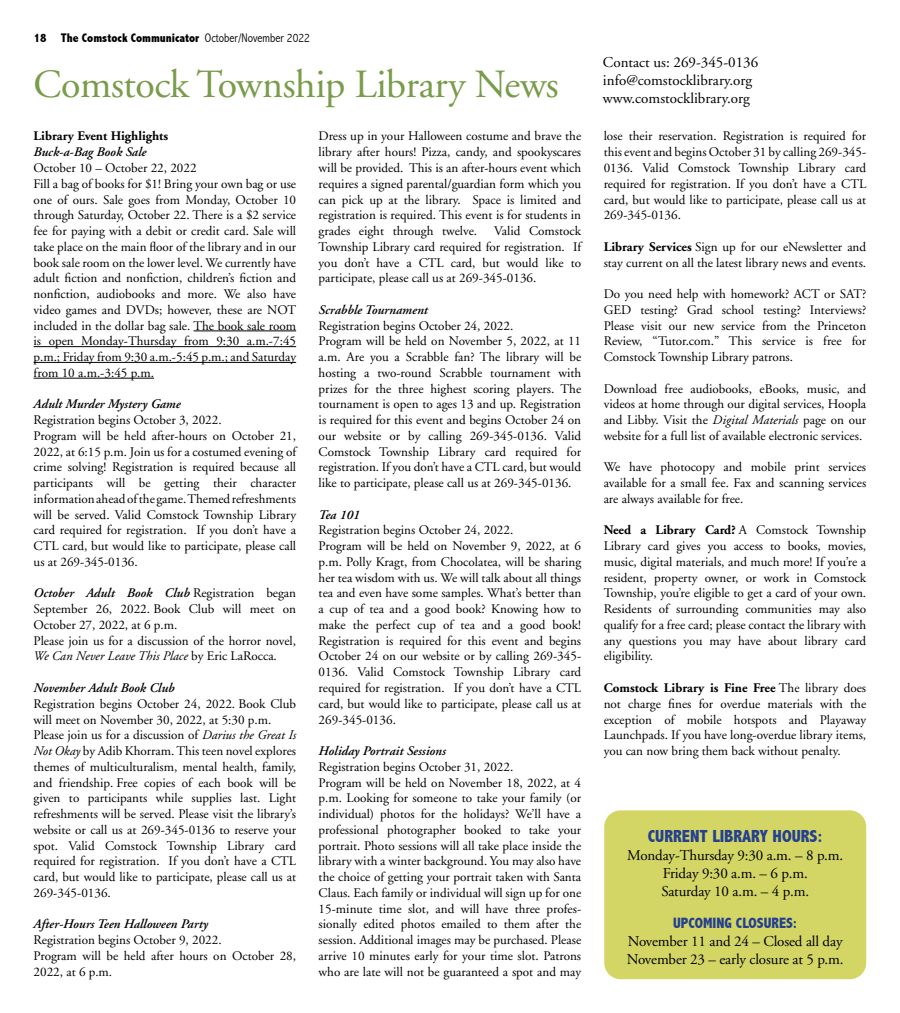
<style>
.page{position:relative;width:900px;height:1013px;background:#fff}
.page>*{position:absolute;margin:0;border:0;box-sizing:border-box;transform-origin:0 0}
.t1{font:39.88px "Adobe Garamond";letter-spacing:-.01em;color:#789c49}
.t2{font:800 condensed 17.5px "Abadi";color:#25408f}
.t3{font:15px/18px "Adobe Garamond";letter-spacing:-.01em;color:#000}
.t4{font:800 condensed 15px "Abadi";color:#25408f}
.t5{font:13.12px/15.8px "Adobe Garamond";color:#000}
.t6{font:italic 600 13.12px "Adobe Garamond";color:#000}
.t7{font:700 13.12px "Adobe Garamond";color:#000}
.t8{font:800 condensed 12.5px "Abadi";color:#000}
.s1{font-weight:300}
.s2{font-weight:600;font-style:italic}
.s3{font-style:italic}
.s4{font-weight:700}
</style>
<div class="page">
<hr style="left:194px;top:330px;width:102px;height:1px;background:#000">
<hr style="left:34px;top:346px;width:262px;height:1px;background:#000">
<hr style="left:34px;top:362px;width:262px;height:1px;background:#000">
<hr style="left:34px;top:378px;width:120px;height:1px;background:#000">
<div style="left:606px;top:811px;width:259px;height:166px;background:#d3d665;border-radius:15px"></div>
<div style="left:604px;top:810px;width:262px;height:169px;border:3px solid #d3d665;border-radius:15px"></div>
<p class="t8" style="left:34px;top:31px;width:278px">18 The Comstock Communicator <span class="s1">October/November 2022</span></p>
<h1 class="t1" style="left:34px;top:63px;width:527px">Comstock Township Library News</h1>
<p class="t7" style="left:34px;top:129px;width:136px">Library Event Highlights</p>
<p class="t6" style="left:34px;top:145px;width:114px">Buck-a-Bag Book Sale</p>
<p class="t5" style="left:34px;top:160px;width:264px">October 10 – October 22, 2022<br>Fill a bag of books for $1! Bring your own bag or use one of ours. Sale goes from Monday, October 10 through Saturday, October 22. There is a $2 service fee for paying with a debit or credit card. Sale will take place on the main floor of the library and in our book sale room on the lower level. We currently have adult fiction and nonfiction, children’s fiction and nonfiction, audiobooks and more. We also have video games and DVDs; however, these are NOT included in the dollar bag sale. The book sale room is open Monday-Thursday from 9:30 a.m.-7:45 p.m.; Friday from 9:30 a.m.-5:45 p.m.; and Saturday from 10 a.m.-3:45 p.m.</p>
<p class="t6" style="left:34px;top:397px;width:149px">Adult Murder Mystery Game</p>
<p class="t5" style="left:34px;top:412px;width:264px">Registration begins October 3, 2022.<br>Program will be held after-hours on October 21, 2022, at 6:15 p.m. Join us for a costumed evening of crime solving! Registration is required because all participants will be getting their character information ahead of the game. Themed refreshments will be served. Valid Comstock Township Library card required for registration. If you don’t have a CTL card, but would like to participate, please call us at 269-345-0136.</p>
<p class="t5" style="left:34px;top:585px;width:264px"><span class="s2">October Adult Book Club</span> Registration began September 26, 2022. Book Club will meet on October 27, 2022, at 6 p.m.<br>Please join us for a discussion of the horror novel, <span class="s3">We Can Never Leave This Place</span> by Eric LaRocca.</p>
<p class="t6" style="left:34px;top:680px;width:142px">November Adult Book Club</p>
<p class="t5" style="left:34px;top:696px;width:264px">Registration begins October 24, 2022. Book Club will meet on November 30, 2022, at 5:30 p.m.<br>Please join us for a discussion of <span class="s3">Darius the Great Is Not Okay</span> by Adib Khorram. This teen novel explores themes of multiculturalism, mental health, family, and friendship. Free copies of each book will be given to participants while supplies last. Light refreshments will be served. Please visit the library’s website or call us at 269-345-0136 to reserve your spot. Valid Comstock Township Library card required for registration. If you don’t have a CTL card, but would like to participate, please call us at 269-345-0136.</p>
<p class="t6" style="left:34px;top:917px;width:176px">After-Hours Teen Halloween Party</p>
<p class="t5" style="left:34px;top:932px;width:264px">Registration begins October 9, 2022.<br>Program will be held after hours on October 28,<br>2022, at 6 p.m.</p>
<p class="t5" style="left:319px;top:129px;width:264px;text-align:justify">Dress up in your Halloween costume and brave the library after hours! Pizza, candy, and spookyscares will be provided. This is an after-hours event which requires a signed parental/guardian form which you can pick up at the library. Space is limited and registration is required. This event is for students in grades eight through twelve.</p>
<p class="t5" style="left:319px;top:223px;width:264px;text-align:justify;text-indent:176px">Valid Comstock Township Library card required for registration. If you don’t have a CTL card, but would like to participate, please call us at 269-345-0136.</p>
<p class="t6" style="left:319px;top:302px;width:111px">Scrabble Tournament</p>
<p class="t5" style="left:319px;top:318px;width:264px">Registration begins October 24, 2022.<br>Program will be held on November 5, 2022, at 11 a.m. Are you a Scrabble fan? The library will be hosting a two-round Scrabble tournament with prizes for the three highest scoring players. The tournament is open to ages 13 and up. Registration is required for this event and begins October 24 on our website or by calling 269-345-0136. Valid Comstock Township Library card required for registration. If you don’t have a CTL card, but would like to participate, please call us at 269-345-0136.</p>
<p class="t6" style="left:319px;top:507px;width:43px">Tea 101</p>
<p class="t5" style="left:319px;top:522px;width:264px">Registration begins October 24, 2022.<br>Program will be held on November 9, 2022, at 6 p.m. Polly Kragt, from Chocolatea, will be sharing her tea wisdom with us. We will talk about all things tea and even have some samples. What’s better than a cup of tea and a good book? Knowing how to make the perfect cup of tea and a good book!<br>Registration is required for this event and begins October 24 on our website or by calling 269-345- 0136. Valid Comstock Township Library card required for registration. If you don’t have a CTL card, but would like to participate, please call us at 269-345-0136.</p>
<p class="t6" style="left:319px;top:743px;width:129px">Holiday Portrait Sessions</p>
<p class="t5" style="left:319px;top:759px;width:264px">Registration begins October 31, 2022.<br>Program will be held on November 18, 2022, at 4 p.m. Looking for someone to take your family (or individual) photos for the holidays? We’ll have a professional photographer booked to take your portrait. Photo sessions will all take place inside the library with a winter background. You may also have the choice of getting your portrait taken with Santa Claus. Each family or individual will sign up for one 15-minute time slot, and will have three profes&shy;sionally edited photos emailed to them after the session. Additional images may be purchased. Please arrive 10 minutes early for your time slot. Patrons who are late will not be guaranteed a spot and may</p>
<p class="t3" style="left:603px;top:54px;width:157px">Contact us: 269-345-0136 info@comstocklibrary.org www.comstocklibrary.org</p>
<p class="t5" style="left:604px;top:129px;width:264px;text-align:justify">lose their reservation. Registration is required for this event and begins October 31 by calling 269-345- 0136. Valid Comstock Township Library card required for registration. If you don’t have a CTL card, but would like to participate, please call us at 269-345-0136.</p>
<p class="t5" style="left:604px;top:239px;width:264px"><span class="s4">Library Services</span> Sign up for our eNewsletter and stay current on all the latest library news and events.</p>
<p class="t5" style="left:604px;top:286px;width:264px;text-align:justify">Do you need help with homework? ACT or SAT?<br>GED testing? Grad school testing? Interviews?<br>Please visit our new service from the Princeton Review, “Tutor.com.” This service is free for Comstock Township Library patrons.</p>
<p class="t5" style="left:604px;top:381px;width:264px;text-align:justify">Download free audiobooks, eBooks, music, and videos at home through our digital services, Hoopla and Libby. Visit the <span class="s3">Digital Materials</span> page on our website for a full list of available electronic services.</p>
<p class="t5" style="left:604px;top:459px;width:264px;text-align:justify">We have photocopy and mobile print services available for a small fee. Fax and scanning services are always available for free.</p>
<p class="t5" style="left:604px;top:522px;width:264px;text-align:justify"><span class="s4">Need a Library Card?</span> A Comstock Township Library card gives you access to books, movies, music, digital materials, and much more! If you’re a resident, property owner, or work in Comstock Township, you’re eligible to get a card of your own.<br>Residents of surrounding communities may also qualify for a free card; please contact the library with any questions you may have about library card eligibility.</p>
<p class="t5" style="left:604px;top:680px;width:264px;text-align:justify"><span class="s4">Comstock Library is Fine Free</span> The library does not charge fines for overdue materials with the exception of mobile hotspots and Playaway Launchpads. If you have long-overdue library items, you can now bring them back without penalty.</p>
<h2 class="t2" style="left:648px;top:826px;width:176px">CURRENT LIBRARY HOURS:</h2>
<p class="t3" style="left:627px;top:846px;width:218px;text-align:center">Monday-Thursday 9:30 a.m. – 8 p.m.<br>Friday 9:30 a.m. – 6 p.m.<br>Saturday 10 a.m. – 4 p.m.</p>
<p class="t4" style="left:673px;top:914px;width:126px">UPCOMING CLOSURES:</p>
<p class="t3" style="left:627px;top:932px;width:218px">November 11 and 24 – Closed all day<br>November 23 – early closure at 5 p.m.</p>
</div>
